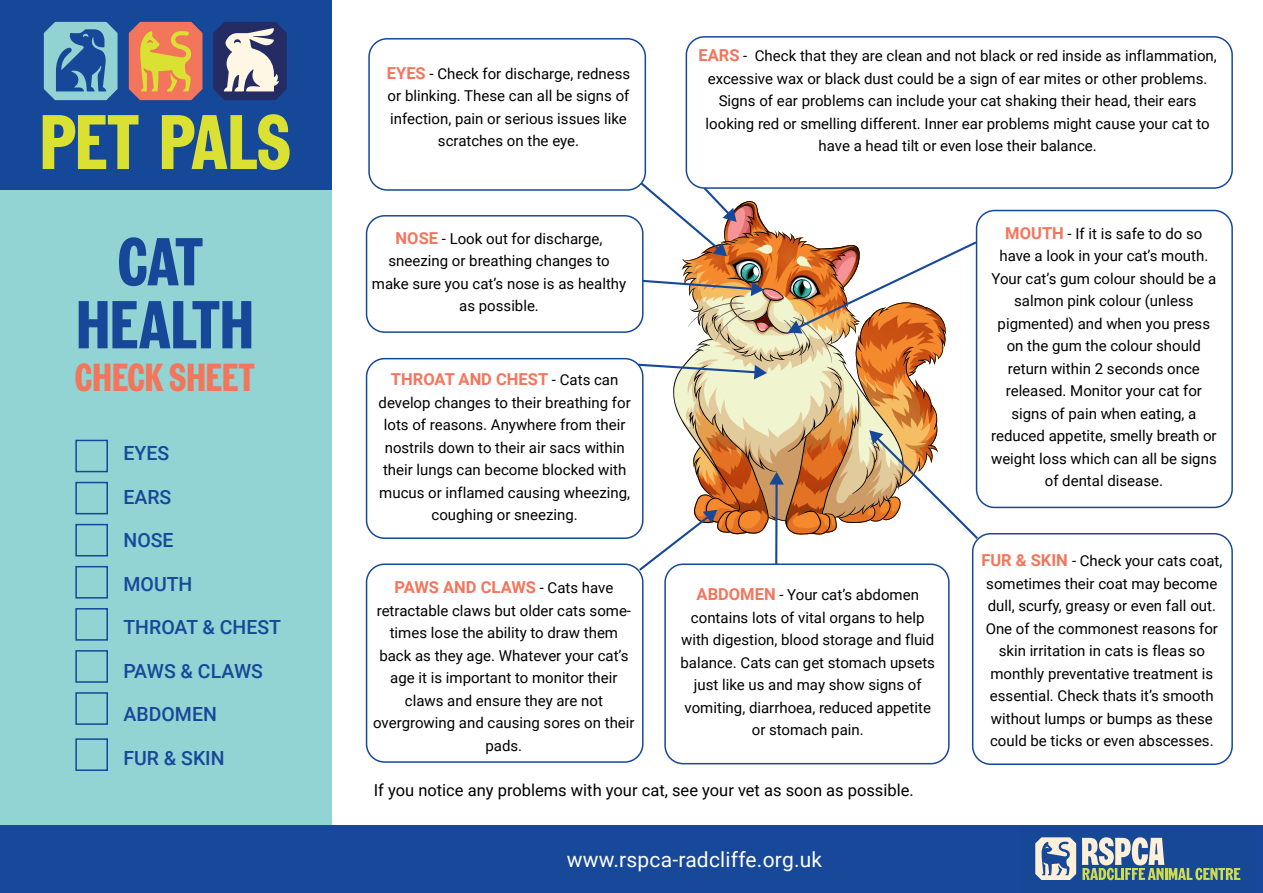
<style>
.page{position:relative;width:1263px;height:893px;background:#fff}
.page>*{position:absolute;margin:0;border:0;box-sizing:border-box;transform-origin:0 0}
.t1{font:700 76.95px "Wilberforce Sans";letter-spacing:-.015em;color:#dbe132}
.t2{font:700 67.5px/63px "Wilberforce Sans";letter-spacing:-.01em;color:#164899;text-align:center}
.t3{font:700 39px "Wilberforce Sans";color:#f3765c}
.t4{font:21px "Roboto";letter-spacing:.01em;color:#fff}
.t5{font:500 19.5px "Roboto";color:#164899}
.t6{font:16.5px "Roboto";color:#000001}
.t7{font:700 16.5px "Roboto";color:#f3765c}
.t8{font:15px/22.5px "Roboto";color:#000001;text-align:center}
.s1{font-weight:700;font-size:16.5px;color:#f3765c}
.s2{font-weight:400;font-size:15px;color:#000001}
</style>
<div class="page">
<div style="left:0;top:186px;width:331px;height:655px;background:#91d4d3"></div>
<div style="left:75px;top:440px;width:33px;height:32px;border:2px solid #164899"></div>
<div style="left:75px;top:482px;width:33px;height:32px;border:2px solid #164899"></div>
<div style="left:75px;top:524px;width:33px;height:32px;border:2px solid #164899"></div>
<div style="left:75px;top:566px;width:33px;height:33px;border:2px solid #164899"></div>
<div style="left:75px;top:608px;width:33px;height:33px;border:2px solid #164899"></div>
<div style="left:75px;top:650px;width:33px;height:33px;border:2px solid #164899"></div>
<div style="left:75px;top:692px;width:33px;height:33px;border:2px solid #164899"></div>
<div style="left:75px;top:738px;width:33px;height:33px;border:2px solid #164899"></div>
<div style="left:368px;top:38px;width:278px;height:153px;border:2px solid #164899;border-radius:18px"></div>
<div style="left:686px;top:36px;width:547px;height:153px;border:2px solid #164899;border-radius:18px"></div>
<div style="left:366px;top:215px;width:277px;height:118px;border:2px solid #164899;border-radius:18px"></div>
<div style="left:366px;top:358px;width:277px;height:181px;border:2px solid #164899;border-radius:18px"></div>
<div style="left:366px;top:563px;width:277px;height:200px;border:2px solid #164899;border-radius:18px"></div>
<div style="left:664px;top:563px;width:286px;height:201px;border:2px solid #164899;border-radius:18px"></div>
<div style="left:972px;top:533px;width:261px;height:232px;border:2px solid #164899;border-radius:18px"></div>
<div style="left:976px;top:210px;width:257px;height:298px;border:2px solid #164899;border-radius:18px"></div>
<svg style="left:638px;top:182px;width:340px;height:389px"></svg>
<div style="left:0;top:0;width:331px;height:190px;background:#164899"></div>
<svg style="left:213px;top:22px;width:74px;height:78px;background:#787c97"></svg>
<svg style="left:44px;top:22px;width:74px;height:78px"></svg>
<svg style="left:129px;top:22px;width:73px;height:78px;background:#e39252"></svg>
<div style="left:0;top:825px;width:1263px;height:68px;background:#174899"></div>
<svg style="left:1082px;top:837px;width:158px;height:43px"></svg>
<svg style="left:1035px;top:837px;width:41px;height:43px"></svg>
<h1 class="t1" style="left:40px;top:110px;width:252px">PET PALS</h1>
<h2 class="t2" style="left:76px;top:233px;width:179px">CAT<br>HEALTH</h2>
<h3 class="t3" style="left:75px;top:361px;width:182px">CHECK SHEET</h3>
<h3 class="t5" style="left:123px;top:440px;width:47px">EYES</h3>
<h3 class="t5" style="left:123px;top:483px;width:49px">EARS</h3>
<h3 class="t5" style="left:123px;top:527px;width:52px">NOSE</h3>
<h3 class="t5" style="left:123px;top:570px;width:70px">MOUTH</h3>
<h3 class="t5" style="left:123px;top:614px;width:159px">THROAT &amp; CHEST</h3>
<h3 class="t5" style="left:123px;top:657px;width:141px">PAWS &amp; CLAWS</h3>
<h3 class="t5" style="left:123px;top:701px;width:95px">ABDOMEN</h3>
<h3 class="t5" style="left:123px;top:744px;width:103px">FUR &amp; SKIN</h3>
<p class="t8" style="left:387px;top:62px;width:245px"><span class="s1">EYES</span> - Check for discharge, redness or blinking. These can all be signs of infection, pain or serious issues like scratches on the eye.</p>
<p class="t8" style="left:372px;top:227px;width:256px"><span class="s1">NOSE</span> - Look out for discharge, sneezing or breathing changes to make sure you cat’s nose is as healthy as possible.</p>
<p class="t7" style="left:391px;top:368px;width:229px">THROAT AND CHEST <span class="s2">- Cats can</span></p>
<p class="t8" style="left:379px;top:391px;width:254px">develop changes to their breathing for lots of reasons. Anywhere from their nostrils down to their air sacs within their lungs can become blocked with mucus or inflamed causing wheezing, coughing or sneezing.</p>
<p class="t8" style="left:698px;top:44px;width:520px"><span class="s1">EARS</span> - Check that they are clean and not black or red inside as inflammation, excessive wax or black dust could be a sign of ear mites or other problems.<br>Signs of ear problems can include your cat shaking their head, their ears looking red or smelling different. Inner ear problems might cause your cat to have a head tilt or even lose their balance.</p>
<p class="t8" style="left:991px;top:222px;width:227px"><span class="s1">MOUTH</span> - If it is safe to do so have a look in your cat’s mouth.<br>Your cat’s gum colour should be a salmon pink colour (unless pigmented) and when you press on the gum the colour should return within 2 seconds once released. Monitor your cat for signs of pain when eating, a reduced appetite, smelly breath or weight loss which can all be signs of dental disease.</p>
<p class="t7" style="left:394px;top:576px;width:220px">PAWS AND CLAWS <span class="s2">- Cats have</span></p>
<p class="t8" style="left:373px;top:599px;width:263px">retractable claws but older cats some&shy;times lose the ability to draw them back as they age. Whatever your cat’s age it is important to monitor their claws and ensure they are not overgrowing and causing sores on their pads.</p>
<p class="t6" style="left:374px;top:779px;width:541px">If you notice any problems with your cat, see your vet as soon as possible.</p>
<p class="t8" style="left:680px;top:583px;width:256px"><span class="s1">ABDOMEN</span> - Your cat’s abdomen contains lots of vital organs to help with digestion, blood storage and fluid balance. Cats can get stomach upsets just like us and may show signs of vomiting, diarrhoea, reduced appetite or stomach pain.</p>
<h3 class="t4" style="left:567px;top:845px;width:257px">www.rspca-radcliffe.org.uk</h3>
<p class="t8" style="left:981px;top:549px;width:243px"><span class="s1">FUR &amp; SKIN</span> - Check your cats coat, sometimes their coat may become dull, scurfy, greasy or even fall out.<br>One of the commonest reasons for skin irritation in cats is fleas so monthly preventative treatment is essential. Check thats it’s smooth without lumps or bumps as these could be ticks or even abscesses.</p>
</div>
